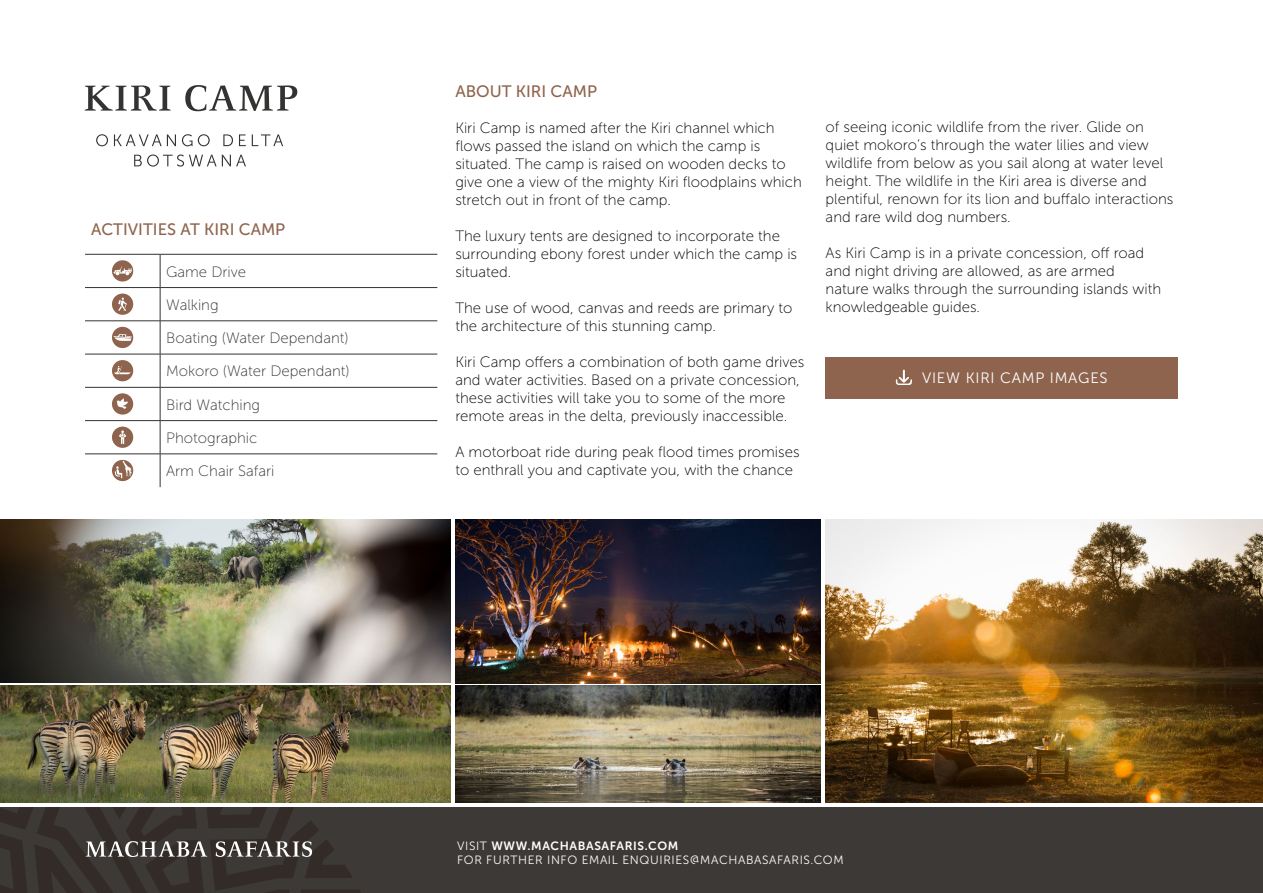
<style>
.page{position:relative;width:1263px;height:893px;background:#fff}
.page>*{position:absolute;margin:0;border:0;box-sizing:border-box;transform-origin:0 0}
.t1{font:16.5px "Museo Sans 500";color:#8f644e}
.t2{font:15px/18px "Museo Sans 100";color:#000}
.t3{font:15px "Museo Sans 100";color:#353331}
.t4{font:15px "Museo Sans 300";letter-spacing:.05em;color:#fff}
.t5{font:12px "Museo Sans 300";letter-spacing:.05em;color:#fff}
.t6{font:12px "Museo Sans 700";letter-spacing:.05em;color:#fff}
.s1{font-family:"Museo Sans 300"}
</style>
<div class="page">
<svg style="left:96px;top:134px;width:12px;height:12px"></svg>
<svg style="left:114px;top:134px;width:62px;height:12px"></svg>
<svg style="left:182px;top:134px;width:10px;height:12px"></svg>
<svg style="left:198px;top:134px;width:12px;height:12px"></svg>
<svg style="left:223px;top:134px;width:10px;height:12px"></svg>
<svg style="left:239px;top:134px;width:7px;height:12px"></svg>
<svg style="left:252px;top:134px;width:31px;height:12px"></svg>
<svg style="left:134px;top:154px;width:112px;height:13px"></svg>
<svg style="left:85px;top:85px;width:86px;height:26px"></svg>
<svg style="left:185px;top:85px;width:112px;height:26px"></svg>
<div style="left:0;top:808px;width:1263px;height:85px;background:#3d3936"></div>
<svg style="left:0;top:808px;width:361px;height:85px"></svg>
<img style="left:0;top:520px;width:451px;height:162px">
<img style="left:455px;top:520px;width:366px;height:163px">
<img style="left:826px;top:520px;width:437px;height:283px">
<img style="left:455px;top:686px;width:366px;height:117px">
<img style="left:0;top:686px;width:451px;height:117px">
<div style="left:826px;top:357px;width:352px;height:42px;background:#8f644e"></div>
<svg style="left:896px;top:370px;width:16px;height:15px"></svg>
<hr style="left:85px;top:254px;width:75px;height:1px;background:#353331">
<hr style="left:160px;top:254px;width:277px;height:1px;background:#353331">
<hr style="left:160px;top:254px;width:1px;height:33px;background:#353331">
<hr style="left:85px;top:287px;width:75px;height:1px;background:#353331">
<hr style="left:160px;top:287px;width:277px;height:1px;background:#353331">
<hr style="left:160px;top:288px;width:1px;height:33px;background:#353331">
<hr style="left:85px;top:321px;width:75px;height:1px;background:#353331">
<hr style="left:160px;top:321px;width:277px;height:1px;background:#353331">
<hr style="left:160px;top:321px;width:1px;height:33px;background:#353331">
<hr style="left:85px;top:354px;width:75px;height:1px;background:#353331">
<hr style="left:160px;top:354px;width:277px;height:1px;background:#353331">
<hr style="left:160px;top:354px;width:1px;height:33px;background:#353331">
<hr style="left:85px;top:387px;width:75px;height:1px;background:#353331">
<hr style="left:160px;top:387px;width:277px;height:1px;background:#353331">
<hr style="left:160px;top:387px;width:1px;height:33px;background:#353331">
<hr style="left:85px;top:420px;width:75px;height:1px;background:#353331">
<hr style="left:160px;top:420px;width:277px;height:1px;background:#353331">
<hr style="left:160px;top:421px;width:1px;height:33px;background:#353331">
<hr style="left:85px;top:454px;width:75px;height:1px;background:#353331">
<hr style="left:160px;top:454px;width:277px;height:1px;background:#353331">
<hr style="left:160px;top:454px;width:1px;height:33px;background:#353331">
<div style="left:112px;top:260px;width:21px;height:22px;background:#8f644e;border-radius:50%"></div>
<svg style="left:114px;top:267px;width:18px;height:8px"></svg>
<div style="left:112px;top:294px;width:21px;height:21px;background:#8f644e;border-radius:50%"></div>
<svg style="left:118px;top:298px;width:9px;height:13px"></svg>
<div style="left:112px;top:327px;width:21px;height:21px;background:#8f644e;border-radius:50%"></div>
<svg style="left:113px;top:334px;width:19px;height:7px"></svg>
<div style="left:112px;top:360px;width:21px;height:21px;background:#8f644e;border-radius:50%"></div>
<svg style="left:115px;top:366px;width:16px;height:8px"></svg>
<div style="left:112px;top:393px;width:21px;height:22px;background:#8f644e;border-radius:50%"></div>
<svg style="left:116px;top:398px;width:12px;height:11px"></svg>
<div style="left:112px;top:427px;width:21px;height:21px;background:#8f644e;border-radius:50%"></div>
<svg style="left:119px;top:430px;width:7px;height:14px"></svg>
<div style="left:112px;top:460px;width:21px;height:21px;background:#8f644e;border-radius:50%"></div>
<svg style="left:115px;top:461px;width:17px;height:17px"></svg>
<p class="t1" style="left:91px;top:220px;width:196px">ACTIVITIES AT KIRI CAMP</p>
<p class="t3" style="left:166px;top:263px;width:82px">Game Drive</p>
<p class="t3" style="left:166px;top:297px;width:54px">Walking</p>
<p class="t3" style="left:166px;top:330px;width:184px">Boating (Water Dependant)</p>
<p class="t3" style="left:166px;top:363px;width:185px">Mokoro (Water Dependant)</p>
<p class="t3" style="left:166px;top:396px;width:95px">Bird Watching</p>
<p class="t3" style="left:166px;top:430px;width:93px">Photographic</p>
<p class="t3" style="left:166px;top:463px;width:110px">Arm Chair Safari</p>
<p class="t1" style="left:455px;top:83px;width:143px">ABOUT KIRI CAMP</p>
<p class="t2" style="left:455px;top:119px;width:348px">Kiri Camp is named after the Kiri channel which flows passed the island on which the camp is situated. The camp is raised on wooden decks to give one a view of the mighty Kiri floodplains which stretch out in front of the camp.</p>
<p class="t2" style="left:455px;top:227px;width:343px">The luxury tents are designed to incorporate the surrounding ebony forest under which the camp is situated.</p>
<p class="t2" style="left:455px;top:299px;width:339px">The use of wood, canvas and reeds are primary to the architecture of this stunning camp.</p>
<p class="t2" style="left:455px;top:353px;width:350px">Kiri Camp offers a combination of both game drives and water activities. Based on a private concession, these activities will take you to some of the more remote areas in the delta, previously inaccessible.</p>
<p class="t2" style="left:455px;top:443px;width:346px">A motorboat ride during peak flood times promises to enthrall you and captivate you, with the chance</p>
<p class="t2" style="left:826px;top:118px;width:349px">of seeing iconic wildlife from the river. Glide on quiet mokoro’s through the water lilies and view wildlife from below as you sail along at water level height. The wildlife in the Kiri area is diverse and plentiful, renown for its lion and buffalo interactions and rare wild dog numbers.</p>
<p class="t2" style="left:826px;top:244px;width:337px">As Kiri Camp is in a private concession, off road and night driving are allowed, as are armed nature walks through the surrounding islands with knowledgeable guides.</p>
<p class="t4" style="left:922px;top:370px;width:187px">VIEW KIRI CAMP IMAGES</p>
<p class="t6" style="left:457px;top:839px;width:223px"><span class="s1">VISIT</span> WWW.MACHABASAFARIS.COM</p>
<p class="t5" style="left:457px;top:853px;width:388px">FOR FURTHER INFO EMAIL ENQUIRIES@MACHABASAFARIS.COM</p>
</div>
